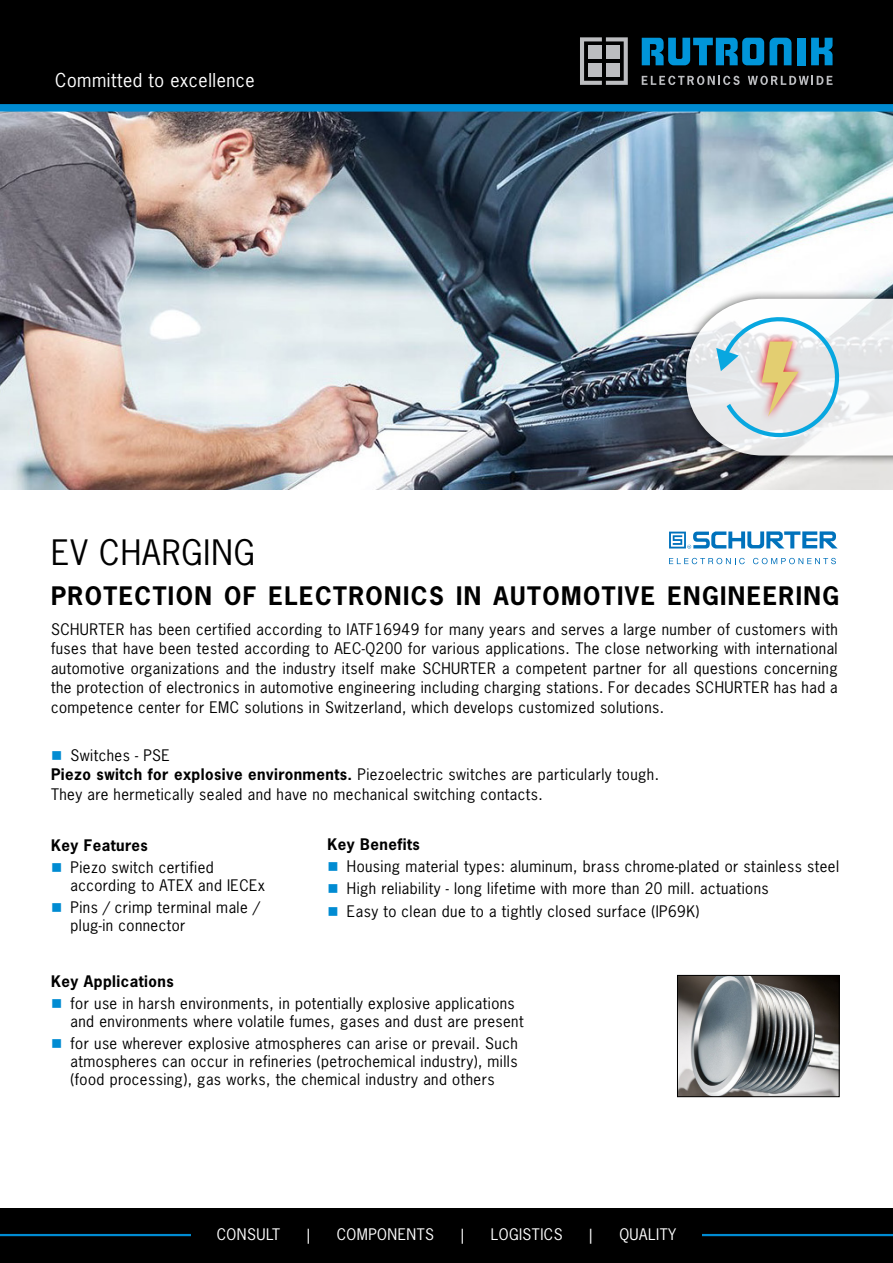
<style>
.page{position:relative;width:893px;height:1263px;background:#fff}
.page>*{position:absolute;margin:0;border:0;box-sizing:border-box;transform-origin:0 0}
.t1{font:33px "News Gothic Std";letter-spacing:.03em;color:#000}
.t2{font:700 24px "News Gothic Std";letter-spacing:.06em;color:#000}
.t3{font:18px "News Gothic Std";letter-spacing:.03em;color:#fff}
.t4{font:15px/19.5px "News Gothic Std";letter-spacing:.03em;color:#000}
.t5{font:700 15px "News Gothic Std";letter-spacing:.03em;color:#000}
.t6{font:15px "News Gothic Std";letter-spacing:.03em;color:#fff}
.s1{font-weight:700}
</style>
<div class="page">
<img style="left:0;top:112px;width:893px;height:377px">
<div style="left:0;top:0;width:893px;height:106px;background:#000"></div>
<div style="left:0;top:1208px;width:893px;height:55px;background:#000"></div>
<div style="left:0;top:104px;width:893px;height:8px;background:#008bd2"></div>
<hr style="left:0;top:1234px;width:893px;height:2px;background:#008bd2">
<div style="left:797px;top:38px;width:8px;height:27px;background:#0095d9"></div>
<svg style="left:811px;top:38px;width:21px;height:27px"></svg>
<svg style="left:642px;top:38px;width:149px;height:27px"></svg>
<svg style="left:642px;top:76px;width:98px;height:9px"></svg>
<svg style="left:748px;top:76px;width:84px;height:9px"></svg>
<svg style="left:580px;top:37px;width:48px;height:48px"></svg>
<div style="left:588px;top:46px;width:14px;height:13px;background:#bcbdc0"></div>
<div style="left:606px;top:46px;width:14px;height:13px;background:#bcbdc0"></div>
<div style="left:606px;top:63px;width:14px;height:14px;background:#bcbdc0"></div>
<div style="left:588px;top:63px;width:14px;height:14px;background:#bcbdc0"></div>
<div style="left:676px;top:289px;width:217px;height:176px;background:#000;opacity:.75"></div>
<svg style="left:686px;top:299px;width:207px;height:156px"></svg>
<img style="left:679px;top:977px;width:159px;height:118px">
<div style="left:677px;top:975px;width:163px;height:122px;border:1px solid #000"></div>
<div style="left:191px;top:1225px;width:511px;height:18px;background:#000"></div>
<svg style="left:669px;top:531px;width:169px;height:18px"></svg>
<svg style="left:669px;top:558px;width:76px;height:6px"></svg>
<svg style="left:753px;top:558px;width:83px;height:6px"></svg>
<p class="t3" style="left:55px;top:69px;width:201px">Committed to excellence</p>
<h1 class="t1" style="left:51px;top:532px;width:205px">EV CHARGING</h1>
<h2 class="t2" style="left:51px;top:580px;width:790px">PROTECTION OF ELECTRONICS IN AUTOMOTIVE ENGINEERING</h2>
<p class="t4" style="left:51px;top:619px;width:788px;text-align:justify">SCHURTER has been certified according to IATF16949 for many years and serves a large number of customers with fuses that have been tested according to AEC-Q200 for various applications. The close networking with international automotive organizations and the industry itself make SCHURTER a competent partner for all questions concerning the protection of electronics in automotive engineering including charging stations. For decades SCHURTER has had a competence center for EMC solutions in Switzerland, which develops customized solutions.</p>
<p class="t4" style="left:51px;top:745px;width:610px;text-indent:20px">Switches - PSE<br><span class="s1">Piezo switch for explosive environments.</span> Piezoelectric switches are particularly tough.<br>They are hermetically sealed and have no mechanical switching contacts.</p>
<p class="t5" style="left:51px;top:835px;width:98px">Key Features</p>
<p class="t4" style="left:71px;top:858px;width:196px;line-height:18px">Piezo switch certified according to ATEX and IECEx</p>
<p class="t4" style="left:71px;top:899px;width:191px;line-height:18px">Pins / crimp terminal male / plug-in connector</p>
<p class="t5" style="left:327px;top:834px;width:94px">Key Benefits</p>
<p class="t4" style="left:347px;top:855px;width:494px;line-height:22.2px">Housing material types: aluminum, brass chrome-plated or stainless steel<br>High reliability - long lifetime with more than 20 mill. actuations<br>Easy to clean due to a tightly closed surface (IP69K)</p>
<p class="t5" style="left:51px;top:971px;width:124px">Key Applications</p>
<p class="t4" style="left:71px;top:994px;width:455px;line-height:18px">for use in harsh environments, in potentially explosive applications and environments where volatile fumes, gases and dust are present</p>
<p class="t4" style="left:71px;top:1034px;width:449px;line-height:18px;text-align:justify">for use wherever explosive atmospheres can arise or prevail. Such atmospheres can occur in refineries (petrochemical industry), mills (food processing), gas works, the chemical industry and others</p>
<p class="t6" style="left:217px;top:1224px;width:65px">CONSULT</p>
<p class="t6" style="left:307px;top:1224px;width:5px">|</p>
<p class="t6" style="left:337px;top:1224px;width:99px">COMPONENTS</p>
<p class="t6" style="left:461px;top:1224px;width:5px">|</p>
<p class="t6" style="left:491px;top:1224px;width:73px">LOGISTICS</p>
<p class="t6" style="left:589px;top:1224px;width:5px">|</p>
<p class="t6" style="left:619px;top:1224px;width:58px">QUALITY</p>
</div>
